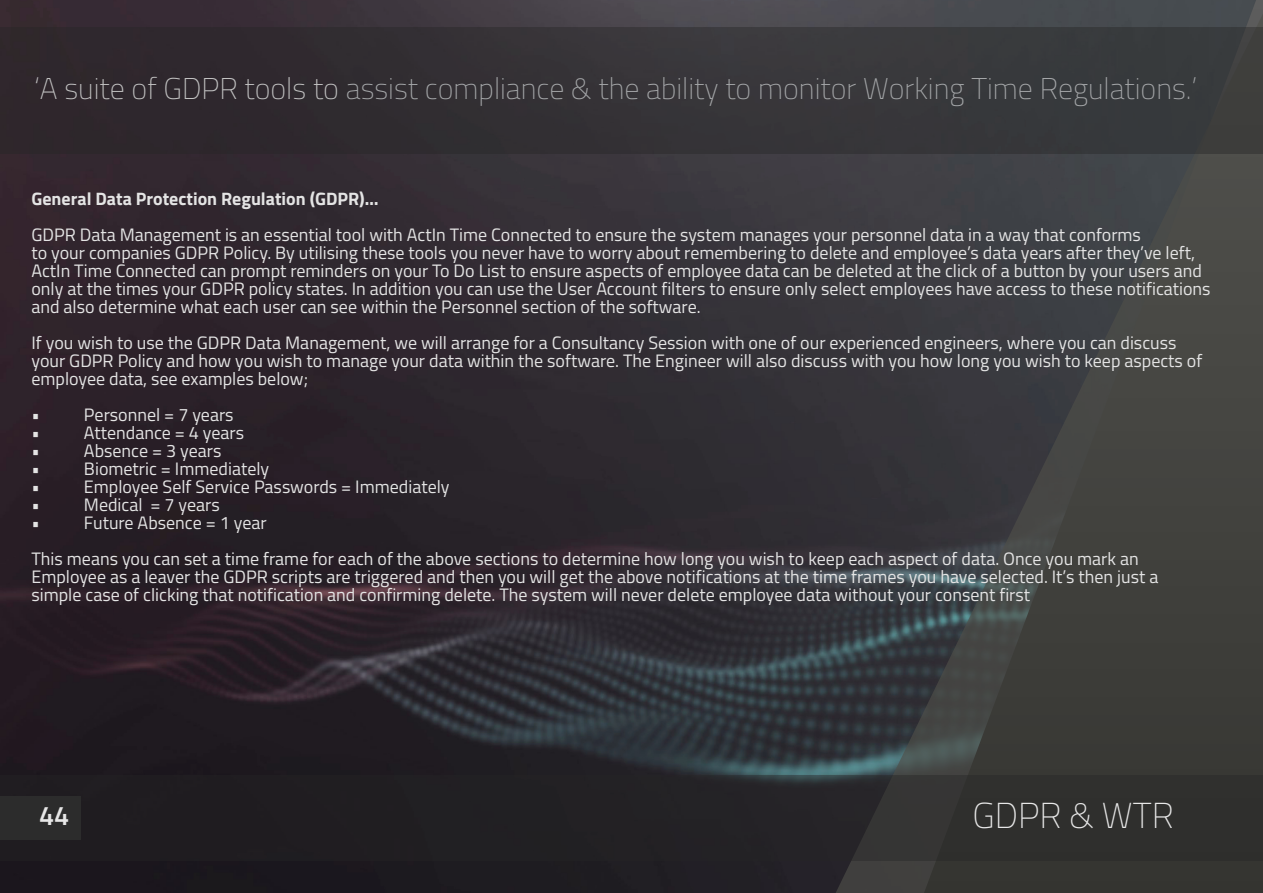
<style>
.page{position:relative;width:1263px;height:893px;background:#fff}
.page>*{position:absolute;margin:0;border:0;box-sizing:border-box;transform-origin:0 0}
.t1{font:200 36px "Titillium Web";color:#e7e7e7}
.t2{font:200 30px "Titillium Web";color:#a4a6a8}
.t3{font:600 27px "Titillium Web";color:#e7e7e7}
.t4{font:18px/18px "Titillium Web";color:#e4e4e4}
.t5{font:700 18px "Titillium Web";color:#e4e4e4}
.s1{color:#c2c2c2}
</style>
<div class="page">
<img style="left:0;top:0;width:829px;height:893px">
<svg style="left:829px;top:0;width:434px;height:893px;fill:#3e3f40"></svg>
<div style="left:0;top:775px;width:1263px;height:85px;background:#262626;opacity:.42"></div>
<div style="left:0;top:27px;width:1263px;height:126px;background:#262626;opacity:.42"></div>
<div style="left:0;top:796px;width:81px;height:43px;background:#2c2c2c"></div>
<h2 class="t2" style="left:34px;top:65px;width:1165px"><span class="s1">‘A suite of GDPR tools to</span> assist compliance &amp; the ability to monitor Working Time Regulations.’</h2>
<p class="t5" style="left:31px;top:185px;width:349px">General Data Protection Regulation (GDPR)…</p>
<p class="t4" style="left:31px;top:226px;width:1181px">GDPR Data Management is an essential tool with ActIn Time Connected to ensure the system manages your personnel data in a way that conforms<br>to your companies GDPR Policy. By utilising these tools you never have to worry about remembering to delete and employee’s data years after they’ve left, ActIn Time Connected can prompt reminders on your To Do List to ensure aspects of employee data can be deleted at the click of a button by your users and only at the times your GDPR policy states. In addition you can use the User Account filters to ensure only select employees have access to these notifications and also determine what each user can see within the Personnel section of the software.</p>
<p class="t4" style="left:31px;top:334px;width:1172px">If you wish to use the GDPR Data Management, we will arrange for a Consultancy Session with one of our experienced engineers, where you can discuss your GDPR Policy and how you wish to manage your data within the software. The Engineer will also discuss with you how long you wish to keep aspects of employee data, see examples below;</p>
<p class="t4" style="left:31px;top:406px;width:10px">•</p>
<p class="t4" style="left:84px;top:406px;width:151px">Personnel = 7 years</p>
<p class="t4" style="left:31px;top:424px;width:10px">•</p>
<p class="t4" style="left:84px;top:424px;width:162px">Attendance = 4 years</p>
<p class="t4" style="left:31px;top:442px;width:10px">•</p>
<p class="t4" style="left:84px;top:442px;width:139px">Absence = 3 years</p>
<p class="t4" style="left:31px;top:460px;width:10px">•</p>
<p class="t4" style="left:84px;top:460px;width:187px">Biometric = Immediately</p>
<p class="t4" style="left:31px;top:478px;width:10px">•</p>
<p class="t4" style="left:84px;top:478px;width:367px">Employee Self Service Passwords = Immediately</p>
<p class="t4" style="left:31px;top:496px;width:10px">•</p>
<p class="t4" style="left:84px;top:496px;width:137px">Medical = 7 years</p>
<p class="t4" style="left:31px;top:514px;width:10px">•</p>
<p class="t4" style="left:31px;top:505px;width:1109px;line-height:36px;text-indent:53px">Future Absence = 1 year<br>This means you can set a time frame for each of the above sections to determine how long you wish to keep each aspect of data. Once you mark an</p>
<p class="t4" style="left:31px;top:568px;width:1128px">Employee as a leaver the GDPR scripts are triggered and then you will get the above notifications at the time frames you have selected. It’s then just a simple case of clicking that notification and confirming delete. The system will never delete employee data without your consent first</p>
<h3 class="t3" style="left:39px;top:795px;width:32px">44</h3>
<h1 class="t1" style="left:972px;top:787px;width:203px">GDPR &amp; WTR</h1>
</div>
